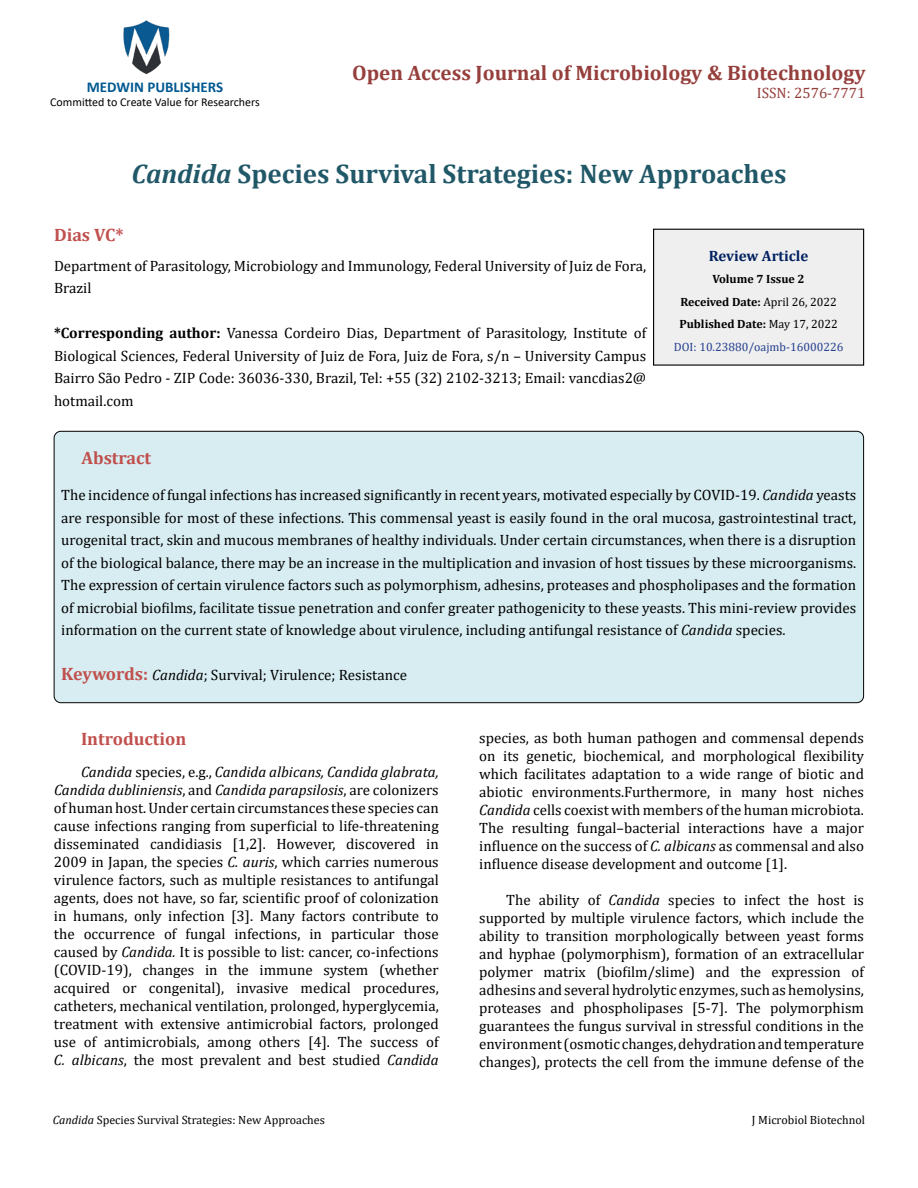
<style>
.page{position:relative;width:918px;height:1188px;background:#fff}
.page>*{position:absolute;margin:0;border:0;box-sizing:border-box;transform-origin:0 0}
.t1{font:700 27px "Cambria";color:#215868}
.t2{font:700 21px "Cambria";color:#953f3c}
.t3{font:700 18px "Cambria";color:#c0504d}
.t4{font:15px/18px "Cambria";color:#000;text-align:justify}
.t5{font:700 15px "Calibri";color:#005991}
.t6{font:15px "Cambria";color:#953f3c}
.t7{font:700 15px "Cambria";color:#002060}
.t8{font:700 12px/22.5px "Cambria";color:#000;text-align:center}
.t9{font:12px "Cambria";color:#000}
.t10{font:12px "Calibri";color:#000}
.s1{font-style:italic}
.s2{font-weight:700}
.s3{font-weight:400}
.s4{font-weight:400;color:#25408f}
.s5{font-weight:700;font-size:18px;color:#c0504d}
</style>
<div class="page">
<img style="left:123px;top:20px;width:47px;height:55px">
<div style="left:654px;top:229px;width:210px;height:136px;background:#efefef"></div>
<div style="left:653px;top:229px;width:211px;height:137px;border:1px solid #000"></div>
<div style="left:54px;top:431px;width:810px;height:272px;background:#d8edf2;border-radius:7px"></div>
<p class="t5" style="left:87px;top:76px;width:138px">MEDWIN PUBLISHERS</p>
<p class="t10" style="left:50px;top:94px;width:211px">Committed to Create Value for Researchers</p>
<h2 class="t2" style="left:352px;top:58px;width:515px">Open Access Journal of Microbiology &amp; Biotechnology</h2>
<p class="t6" style="left:757px;top:84px;width:110px">ISSN: 2576-7771</p>
<h1 class="t1" style="left:132px;top:154px;width:656px"><span class="s1">Candida</span> Species Survival Strategies: New Approaches</h1>
<p class="t3" style="left:54px;top:222px;width:71px">Dias VC*</p>
<p class="t4" style="left:54px;top:254px;width:594px;line-height:22.5px">Department of Parasitology, Microbiology and Immunology, Federal University of Juiz de Fora,<br>Brazil</p>
<p class="t4" style="left:54px;top:322px;width:594px;line-height:22.5px"><span class="s2">*Corresponding author:</span> Vanessa Cordeiro Dias, Department of Parasitology, Institute of Biological Sciences, Federal University of Juiz de Fora, Juiz de Fora, s/n – University Campus Bairro São Pedro - ZIP Code: 36036-330, Brazil, Tel: +55 (32) 2102-3213; Email: vancdias2@ hotmail.com</p>
<p class="t7" style="left:709px;top:245px;width:101px">Review Article</p>
<p class="t8" style="left:674px;top:268px;width:171px">Volume 7 Issue 2<br>Received Date: <span class="s3">April 26, 2022<br></span>Published Date: <span class="s3">May 17, 2022<br></span><span class="s4">DOI: 10.23880/oajmb-16000226</span></p>
<p class="t3" style="left:81px;top:445px;width:71px">Abstract</p>
<p class="t4" style="left:61px;top:484px;width:797px;line-height:22.5px">The incidence of fungal infections has increased significantly in recent years, motivated especially by COVID-19. <span class="s1">Candida</span> yeasts are responsible for most of these infections. This commensal yeast is easily found in the oral mucosa, gastrointestinal tract, urogenital tract, skin and mucous membranes of healthy individuals. Under certain circumstances, when there is a disruption of the biological balance, there may be an increase in the multiplication and invasion of host tissues by these microorganisms.<br>The expression of certain virulence factors such as polymorphism, adhesins, proteases and phospholipases and the formation of microbial biofilms, facilitate tissue penetration and confer greater pathogenicity to these yeasts. This mini-review provides information on the current state of knowledge about virulence, including antifungal resistance of <span class="s1">Candida</span> species.</p>
<p class="t4" style="left:61px;top:666px;width:347px"><span class="s5">Keywords:</span> <span class="s1">Candida</span>; Survival; Virulence; Resistance</p>
<p class="t3" style="left:81px;top:726px;width:107px">Introduction</p>
<p class="t4" style="left:54px;top:762px;width:386px;text-indent:27px"><span class="s1">Candida</span> species, e.g., <span class="s1">Candida albicans, Candida glabrata, Candida dubliniensis</span>, and <span class="s1">Candida parapsilosis</span>, are colonizers of human host. Under certain circumstances these species can cause infections ranging from superficial to life-threatening disseminated candidiasis [1,2]. However, discovered in 2009 in Japan, the species <span class="s1">C. auris</span>, which carries numerous virulence factors, such as multiple resistances to antifungal agents, does not have, so far, scientific proof of colonization in humans, only infection [3]. Many factors contribute to the occurrence of fungal infections, in particular those caused by <span class="s1">Candida.</span> It is possible to list: cancer, co-infections (COVID-19), changes in the immune system (whether acquired or congenital), invasive medical procedures, catheters, mechanical ventilation, prolonged, hyperglycemia, treatment with extensive antimicrobial factors, prolonged use of antimicrobials, among others [4]. The success of <span class="s1">C. albicans</span>, the most prevalent and best studied <span class="s1">Candida</span></p>
<p class="t4" style="left:479px;top:729px;width:386px">species, as both human pathogen and commensal depends on its genetic, biochemical, and morphological flexibility which facilitates adaptation to a wide range of biotic and abiotic environments.Furthermore, in many host niches <span class="s1">Candida</span> cells coexist with members of the human microbiota.<br>The resulting fungal–bacterial interactions have a major influence on the success of <span class="s1">C. albicans</span> as commensal and also influence disease development and outcome [1].</p>
<p class="t4" style="left:479px;top:891px;width:386px;text-indent:27px">The ability of <span class="s1">Candida</span> species to infect the host is supported by multiple virulence factors, which include the ability to transition morphologically between yeast forms and hyphae (polymorphism), formation of an extracellular polymer matrix (biofilm/slime) and the expression of adhesins and several hydrolytic enzymes, such as hemolysins, proteases and phospholipases [5-7]. The polymorphism guarantees the fungus survival in stressful conditions in the environment (osmotic changes, dehydration and temperature changes), protects the cell from the immune defense of the</p>
<p class="t9" style="left:53px;top:1113px;width:274px"><span class="s1">Candida</span> Species Survival Strategies: New Approaches</p>
<p class="t9" style="left:752px;top:1113px;width:115px">J Microbiol Biotechnol</p>
</div>
